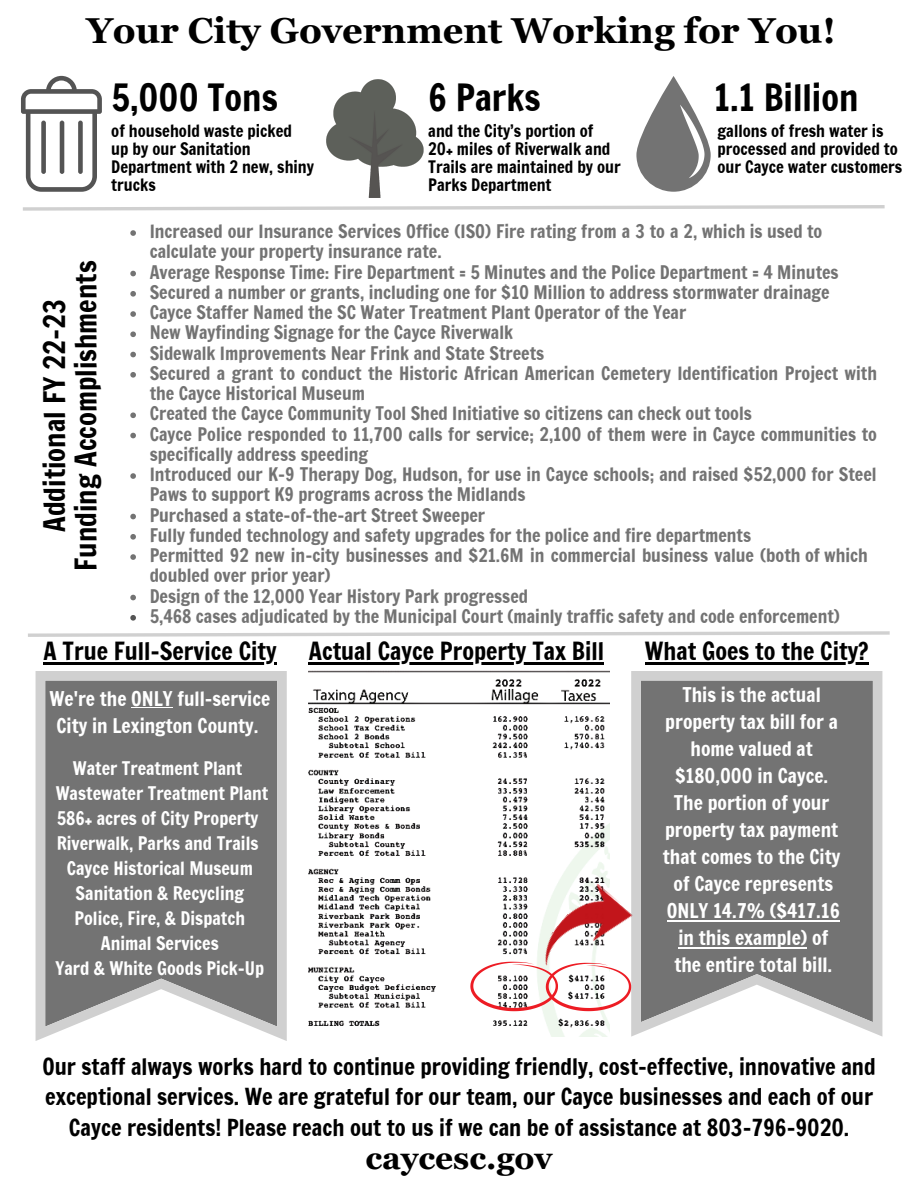
<style>
.page{position:relative;width:918px;height:1188px;background:#fff}
.page>*{position:absolute;margin:0;border:0;box-sizing:border-box;transform-origin:0 0}
.t1{font:700 36px "Georgia Pro";color:#000}
.t2{font:36px "Francois One";color:#000}
.t3{font:700 31.5px "Georgia Pro";color:#000}
.t4{font:28.5px "Francois One";color:#000}
.t5{font:24px "Francois One";color:#000}
.t6{font:22.5px/30.3px "Francois One";color:#000;text-align:center}
.t7{font:19.5px/27px "Francois One";color:#fff;text-align:center}
.t8{font:18px/20.2px "Francois One";color:#737373}
.t9{font:18px/25px "Francois One";color:#fff;text-align:center}
.t10{font:16.5px/18px "Francois One";color:#000}
.t11{font:9px "Francois One";color:#000}
</style>
<div class="page">
<svg style="left:631px;top:671px;width:251px;height:366px;background:#898989"></svg>
<svg style="left:36px;top:671px;width:251px;height:370px;background:#888"></svg>
<svg style="left:21px;top:76px;width:81px;height:116px"></svg>
<img style="left:309px;top:671px;width:300px;height:366px">
<svg style="left:470px;top:962px;width:161px;height:49px"></svg>
<img style="left:534px;top:881px;width:100px;height:106px">
<img style="left:327px;top:79px;width:96px;height:118px">
<svg style="left:636px;top:76px;width:75px;height:116px"></svg>
<hr style="left:131px;top:707px;width:42px;height:1px;background:#fff">
<hr style="left:44px;top:662px;width:233px;height:2px;background:#000">
<svg style="left:130px;top:230px;width:6px;height:6px"></svg>
<svg style="left:130px;top:271px;width:6px;height:5px"></svg>
<svg style="left:130px;top:291px;width:6px;height:6px"></svg>
<svg style="left:130px;top:311px;width:6px;height:6px"></svg>
<svg style="left:130px;top:331px;width:6px;height:6px"></svg>
<svg style="left:130px;top:352px;width:6px;height:5px"></svg>
<svg style="left:130px;top:372px;width:6px;height:6px"></svg>
<svg style="left:130px;top:412px;width:6px;height:6px"></svg>
<svg style="left:130px;top:433px;width:6px;height:5px"></svg>
<svg style="left:130px;top:473px;width:6px;height:6px"></svg>
<svg style="left:130px;top:514px;width:6px;height:5px"></svg>
<svg style="left:130px;top:534px;width:6px;height:6px"></svg>
<svg style="left:130px;top:554px;width:6px;height:6px"></svg>
<svg style="left:130px;top:595px;width:6px;height:5px"></svg>
<svg style="left:130px;top:615px;width:6px;height:6px"></svg>
<hr style="left:309px;top:662px;width:295px;height:2px;background:#000">
<hr style="left:645px;top:662px;width:224px;height:2px;background:#000">
<svg style="left:23px;top:205px;width:862px;height:6px"></svg>
<svg style="left:28px;top:631px;width:862px;height:6px"></svg>
<hr style="left:667px;top:921px;width:172px;height:1px;background:#fff">
<hr style="left:679px;top:948px;width:128px;height:1px;background:#fff">
<p class="t1" style="left:87px;top:11px;width:751px">Your City Government Working for You!</p>
<p class="t2" style="left:111px;top:71px;width:168px">5,000 Tons</p>
<p class="t10" style="left:111px;top:122px;width:182px">of household waste picked</p>
<p class="t10" style="left:111px;top:140px;width:204px">up by our Sanitation<br>Department with 2 new, shiny trucks</p>
<p class="t2" style="left:428px;top:71px;width:114px">6 Parks</p>
<p class="t10" style="left:428px;top:122px;width:194px">and the City’s portion of<br>20+ miles of Riverwalk and<br>Trails are maintained by our<br>Parks Department</p>
<p class="t2" style="left:714px;top:71px;width:146px">1.1 Billion</p>
<p class="t10" style="left:718px;top:122px;width:186px">gallons of fresh water is processed and provided to our Cayce water customers</p>
<p class="t4" style="left:34px;top:532px;width:234px;rotate:-90deg">Additional FY 22-23</p>
<p class="t4" style="left:66px;top:571px;width:312px;rotate:-90deg">Funding Accomplishments</p>
<p class="t8" style="left:150px;top:221px;width:729px">Increased our Insurance Services Office (ISO) Fire rating from a 3 to a 2, which is used to calculate your property insurance rate.<br>Average Response Time: Fire Department = 5 Minutes and the Police Department = 4 Minutes Secured a number or grants, including one for $10 Million to address stormwater drainage<br>Cayce Staffer Named the SC Water Treatment Plant Operator of the Year<br>New Wayfinding Signage for the Cayce Riverwalk<br>Sidewalk Improvements Near Frink and State Streets<br>Secured a grant to conduct the Historic African American Cemetery Identification Project with the Cayce Historical Museum<br>Created the Cayce Community Tool Shed Initiative so citizens can check out tools<br>Cayce Police responded to 11,700 calls for service; 2,100 of them were in Cayce communities to specifically address speeding<br>Introduced our K-9 Therapy Dog, Hudson, for use in Cayce schools; and raised $52,000 for Steel Paws to support K9 programs across the Midlands<br>Purchased a state-of-the-art Street Sweeper<br>Fully funded technology and safety upgrades for the police and fire departments<br>Permitted 92 new in-city businesses and $21.6M in commercial business value (both of which doubled over prior year)<br>Design of the 12,000 Year History Park progressed<br>5,468 cases adjudicated by the Municipal Court (mainly traffic safety and code enforcement)</p>
<p class="t5" style="left:44px;top:634px;width:235px">A True Full-Service City</p>
<p class="t7" style="left:49px;top:685px;width:222px">We're the ONLY full-service<br>City in Lexington County.</p>
<p class="t9" style="left:56px;top:755px;width:214px">Water Treatment Plant<br>Wastewater Treatment Plant</p>
<p class="t9" style="left:57px;top:805px;width:203px">586+ acres of City Property</p>
<p class="t9" style="left:57px;top:830px;width:203px">Riverwalk, Parks and Trails</p>
<p class="t9" style="left:67px;top:855px;width:188px">Cayce Historical Museum</p>
<p class="t9" style="left:76px;top:880px;width:170px">Sanitation &amp; Recycling</p>
<p class="t9" style="left:75px;top:905px;width:172px">Police, Fire, &amp; Dispatch</p>
<p class="t9" style="left:101px;top:930px;width:120px">Animal Services</p>
<p class="t9" style="left:55px;top:955px;width:210px">Yard &amp; White Goods Pick-Up</p>
<p class="t5" style="left:309px;top:634px;width:297px">Actual Cayce Property Tax Bill</p>
<p class="t5" style="left:645px;top:634px;width:225px">What Goes to the City?</p>
<p class="t11" style="left:569px;top:973px;width:6px">$</p>
<p class="t11" style="left:568px;top:990px;width:6px">$</p>
<p class="t11" style="left:559px;top:1018px;width:6px">$</p>
<p class="t7" style="left:663px;top:681px;width:179px">This is the actual property tax bill for a home valued at $180,000 in Cayce.<br>The portion of your property tax payment that comes to the City of Cayce represents<br>ONLY 14.7% ($417.16 in this example) of the entire total bill.</p>
<p class="t6" style="left:42px;top:1051px;width:835px">Our staff always works hard to continue providing friendly, cost-effective, innovative and exceptional services. We are grateful for our team, our Cayce businesses and each of our<br>Cayce residents! Please reach out to us if we can be of assistance at 803-796-9020.</p>
<p class="t3" style="left:365px;top:1140px;width:189px">caycesc.gov</p>
</div>
